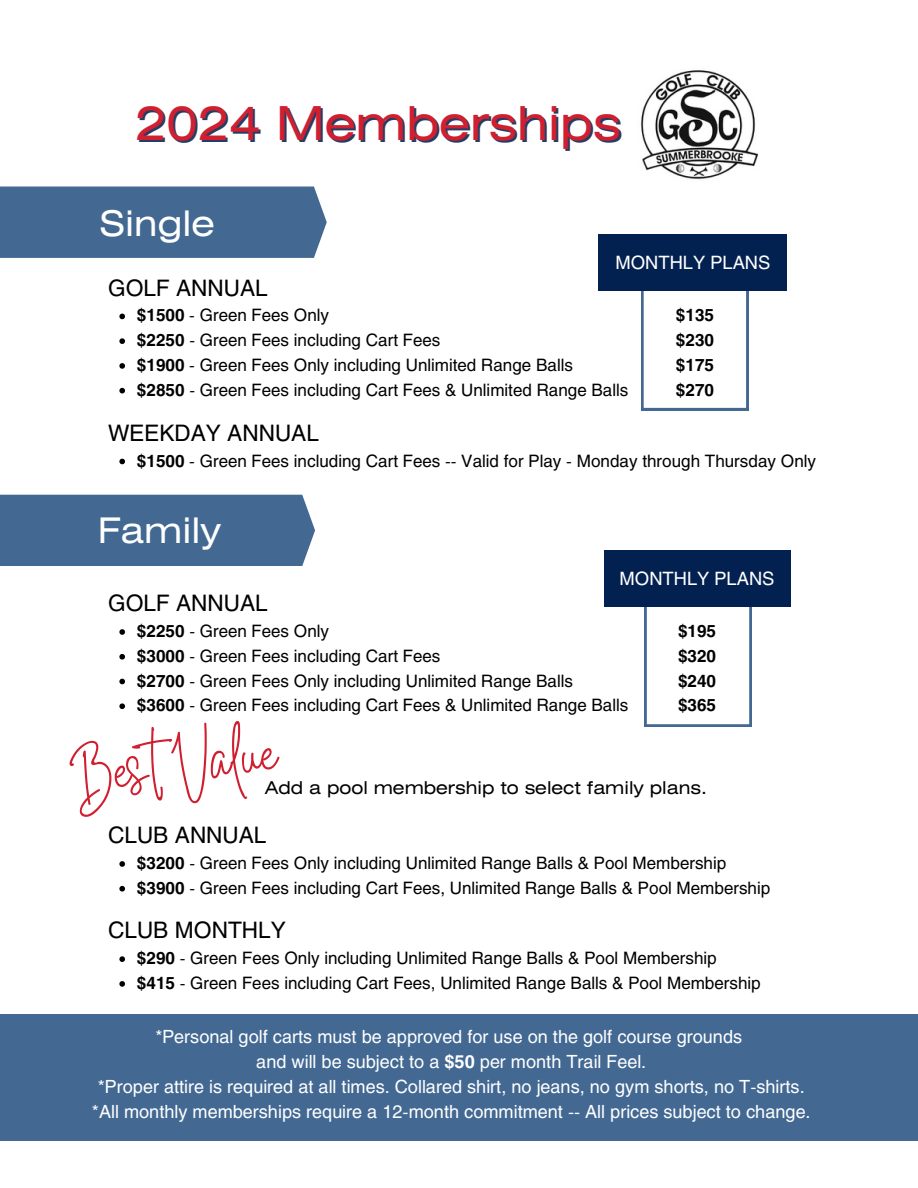
<style>
.page{position:relative;width:918px;height:1188px;background:#fff}
.page>*{position:absolute;margin:0;border:0;box-sizing:border-box;transform-origin:0 0}
.t1{font:49.2px "White Star";color:#d02030}
.t2{font:46.65px "Helios Ext";color:#d02030}
.t3{font:35.25px "Helios Ext";color:#fff}
.t4{font:22.5px "Helios";color:#000}
.t5{font:18.3px "Helios";color:#fff}
.t6{font:18px "Helios";color:#fff}
.t7{font:17.7px "Helios Ext";color:#000}
.t8{font:16.95px "Helios";color:#000}
.t9{font:700 16.95px "Helios";color:#000}
.s1{font-weight:700}
</style>
<div class="page">
<div style="left:0;top:1014px;width:918px;height:126px;background:#436993"></div>
<img style="left:641px;top:70px;width:118px;height:110px">
<svg style="left:119px;top:314px;width:6px;height:5px"></svg>
<svg style="left:119px;top:338px;width:6px;height:6px"></svg>
<svg style="left:119px;top:363px;width:6px;height:6px"></svg>
<svg style="left:119px;top:388px;width:6px;height:5px"></svg>
<svg style="left:641px;top:291px;width:107px;height:119px"></svg>
<div style="left:599px;top:234px;width:188px;height:57px;background:#032150"></div>
<svg style="left:119px;top:629px;width:6px;height:6px"></svg>
<svg style="left:119px;top:654px;width:6px;height:6px"></svg>
<svg style="left:119px;top:679px;width:6px;height:5px"></svg>
<svg style="left:119px;top:703px;width:6px;height:6px"></svg>
<svg style="left:645px;top:606px;width:106px;height:120px"></svg>
<div style="left:604px;top:550px;width:186px;height:56px;background:#032150"></div>
<div style="left:0;top:495px;width:315px;height:71px;background:#436993"></div>
<div style="left:0;top:187px;width:327px;height:71px;background:#436993"></div>
<svg style="left:119px;top:459px;width:6px;height:5px"></svg>
<svg style="left:119px;top:956px;width:6px;height:6px"></svg>
<svg style="left:119px;top:981px;width:6px;height:6px"></svg>
<svg style="left:119px;top:861px;width:6px;height:6px"></svg>
<svg style="left:119px;top:886px;width:6px;height:6px"></svg>
<p class="t2" style="left:135px;top:106px;width:487px">2024 Memberships</p>
<p class="t3" style="left:99px;top:210px;width:117px">Single</p>
<p class="t4" style="left:108px;top:273px;width:161px">GOLF ANNUAL</p>
<p class="t5" style="left:615px;top:251px;width:156px">MONTHLY PLANS</p>
<p class="t8" style="left:137px;top:305px;width:194px"><span class="s1">$1500</span> - Green Fees Only</p>
<p class="t8" style="left:137px;top:329px;width:305px"><span class="s1">$2250</span> - Green Fees including Cart Fees</p>
<p class="t8" style="left:137px;top:354px;width:438px"><span class="s1">$1900</span> - Green Fees Only including Unlimited Range Balls</p>
<p class="t8" style="left:137px;top:379px;width:493px"><span class="s1">$2850</span> - Green Fees including Cart Fees &amp; Unlimited Range Balls</p>
<p class="t4" style="left:108px;top:418px;width:212px">WEEKDAY ANNUAL</p>
<p class="t9" style="left:676px;top:305px;width:40px">$135</p>
<p class="t9" style="left:676px;top:329px;width:40px">$230</p>
<p class="t9" style="left:676px;top:354px;width:40px">$175</p>
<p class="t9" style="left:676px;top:379px;width:40px">$270</p>
<p class="t8" style="left:137px;top:450px;width:681px"><span class="s1">$1500</span> - Green Fees including Cart Fees -- Valid for Play - Monday through Thursday Only</p>
<p class="t3" style="left:98px;top:517px;width:125px">Family</p>
<p class="t4" style="left:108px;top:589px;width:161px">GOLF ANNUAL</p>
<p class="t5" style="left:620px;top:567px;width:156px">MONTHLY PLANS</p>
<p class="t8" style="left:137px;top:620px;width:194px"><span class="s1">$2250</span> - Green Fees Only</p>
<p class="t8" style="left:137px;top:645px;width:305px"><span class="s1">$3000</span> - Green Fees including Cart Fees</p>
<p class="t8" style="left:137px;top:670px;width:438px"><span class="s1">$2700</span> - Green Fees Only including Unlimited Range Balls</p>
<p class="t8" style="left:137px;top:695px;width:493px"><span class="s1">$3600</span> - Green Fees including Cart Fees &amp; Unlimited Range Balls</p>
<p class="t9" style="left:678px;top:620px;width:40px">$195</p>
<p class="t9" style="left:678px;top:645px;width:40px">$320</p>
<p class="t9" style="left:678px;top:670px;width:40px">$240</p>
<p class="t9" style="left:678px;top:694px;width:40px">$365</p>
<p class="t1" style="left:69px;top:764px;width:210px;rotate:-7deg">Best Value</p>
<p class="t7" style="left:265px;top:781px;width:444px">Add a pool membership to select family plans.</p>
<p class="t4" style="left:108px;top:821px;width:160px">CLUB ANNUAL</p>
<p class="t8" style="left:137px;top:852px;width:591px"><span class="s1">$3200</span> - Green Fees Only including Unlimited Range Balls &amp; Pool Membership</p>
<p class="t8" style="left:137px;top:877px;width:635px"><span class="s1">$3900</span> - Green Fees including Cart Fees, Unlimited Range Balls &amp; Pool Membership</p>
<p class="t4" style="left:108px;top:916px;width:179px">CLUB MONTHLY</p>
<p class="t8" style="left:137px;top:947px;width:581px"><span class="s1">$290</span> - Green Fees Only including Unlimited Range Balls &amp; Pool Membership</p>
<p class="t8" style="left:137px;top:972px;width:625px"><span class="s1">$415</span> - Green Fees including Cart Fees, Unlimited Range Balls &amp; Pool Membership</p>
<p class="t6" style="left:155px;top:1026px;width:588px">*Personal golf carts must be approved for use on the golf course grounds</p>
<p class="t6" style="left:256px;top:1050px;width:392px">and will be subject to a <span class="s1">$50</span> per month Trail Feel.</p>
<p class="t6" style="left:98px;top:1075px;width:708px">*Proper attire is required at all times. Collared shirt, no jeans, no gym shorts, no T-shirts.</p>
<p class="t6" style="left:92px;top:1100px;width:720px">*All monthly memberships require a 12-month commitment -- All prices subject to change.</p>
</div>
